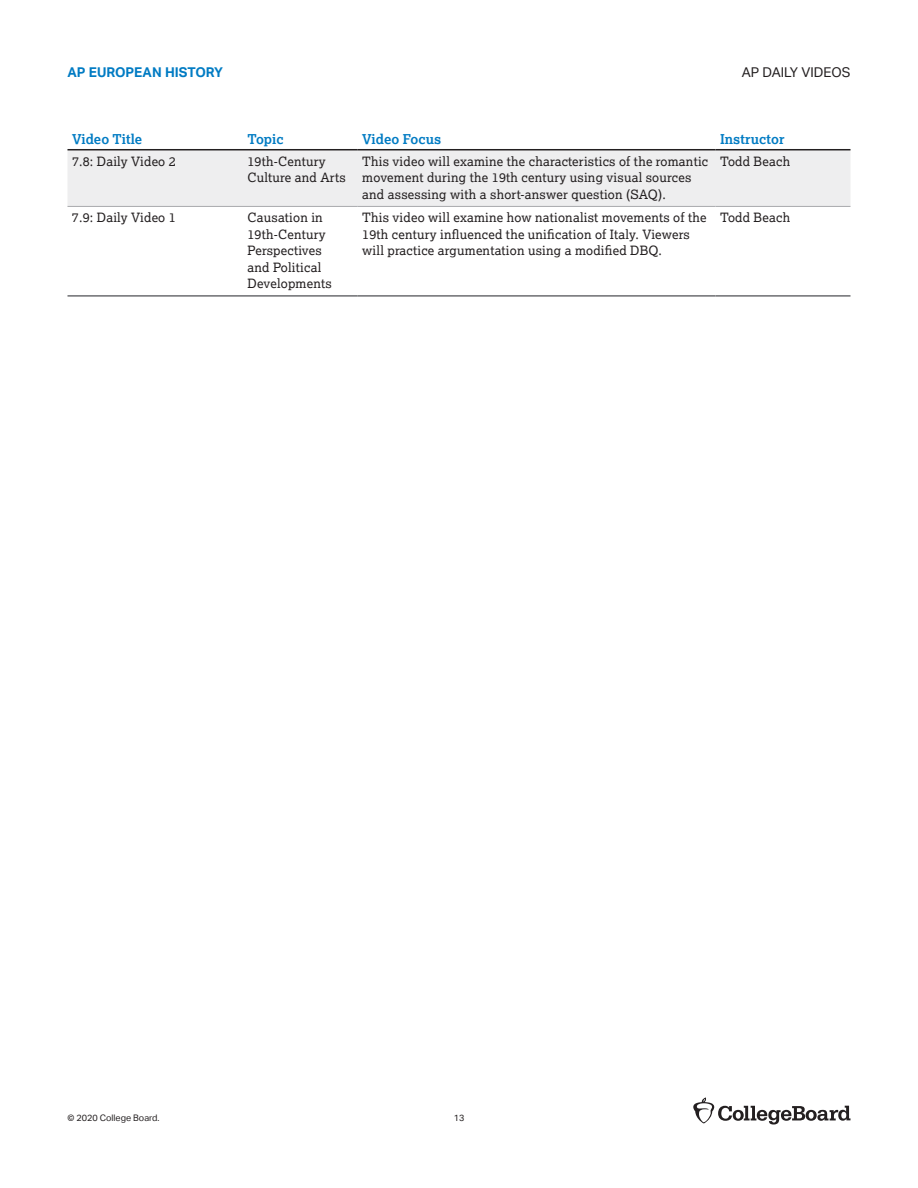
<style>
.page{position:relative;width:918px;height:1188px;background:#fff}
.page>*{position:absolute;margin:0;border:0;box-sizing:border-box;transform-origin:0 0}
.t1{font:700 13.5px "Lexia";letter-spacing:.005em;color:#007bc3}
.t2{font:700 13.5px "Aktiv Grotesk";color:#007bc3}
.t3{font:13.5px "Aktiv Grotesk";color:#231f20}
.t4{font:12.75px/16.6px "Lexia";letter-spacing:.015em;color:#231f20}
.t5{font:9px "Aktiv Grotesk";color:#231f20}
</style>
<div class="page">
<svg style="left:693px;top:1098px;width:157px;height:27px"></svg>
<div style="left:68px;top:150px;width:782px;height:56px;background:#eeeeef"></div>
<hr style="left:68px;top:149px;width:175px;height:1px;background:#231f20">
<hr style="left:243px;top:149px;width:115px;height:1px;background:#231f20">
<hr style="left:358px;top:149px;width:358px;height:1px;background:#231f20">
<hr style="left:716px;top:149px;width:134px;height:1px;background:#231f20">
<hr style="left:68px;top:295px;width:175px;height:2px;background:#6c6d70">
<hr style="left:243px;top:295px;width:115px;height:2px;background:#6c6d70">
<hr style="left:358px;top:295px;width:358px;height:2px;background:#6c6d70">
<hr style="left:716px;top:295px;width:134px;height:2px;background:#6c6d70">
<hr style="left:68px;top:206px;width:175px;height:1px;background:#a8a9ad">
<hr style="left:243px;top:206px;width:115px;height:1px;background:#a8a9ad">
<hr style="left:716px;top:206px;width:134px;height:1px;background:#a8a9ad">
<hr style="left:358px;top:206px;width:358px;height:1px;background:#a8a9ad">
<p class="t2" style="left:68px;top:65px;width:157px">AP EUROPEAN HISTORY</p>
<p class="t3" style="left:742px;top:65px;width:110px">AP DAILY VIDEOS</p>
<p class="t1" style="left:72px;top:130px;width:72px">Video Title</p>
<p class="t1" style="left:248px;top:130px;width:38px">Topic</p>
<p class="t1" style="left:362px;top:130px;width:81px">Video Focus</p>
<p class="t1" style="left:720px;top:130px;width:66px">Instructor</p>
<p class="t4" style="left:72px;top:153px;width:105px">7.8: Daily Video 2</p>
<p class="t4" style="left:248px;top:153px;width:100px">19th-Century<br>Culture and Arts</p>
<p class="t4" style="left:362px;top:153px;width:348px">This video will examine the characteristics of the romantic movement during the 19th century using visual sources and assessing with a short-answer question (SAQ).</p>
<p class="t4" style="left:720px;top:153px;width:72px">Todd Beach</p>
<p class="t4" style="left:72px;top:209px;width:105px">7.9: Daily Video 1</p>
<p class="t4" style="left:248px;top:209px;width:86px">Causation in<br>19th-Century<br>Perspectives and Political<br>Developments</p>
<p class="t4" style="left:362px;top:209px;width:346px">This video will examine how nationalist movements of the<br>19th century influenced the unification of Italy. Viewers will practice argumentation using a modified DBQ.</p>
<p class="t4" style="left:720px;top:209px;width:72px">Todd Beach</p>
<p class="t5" style="left:68px;top:1113px;width:94px">© 2020 College Board.</p>
<p class="t5" style="left:454px;top:1113px;width:12px">13</p>
</div>
